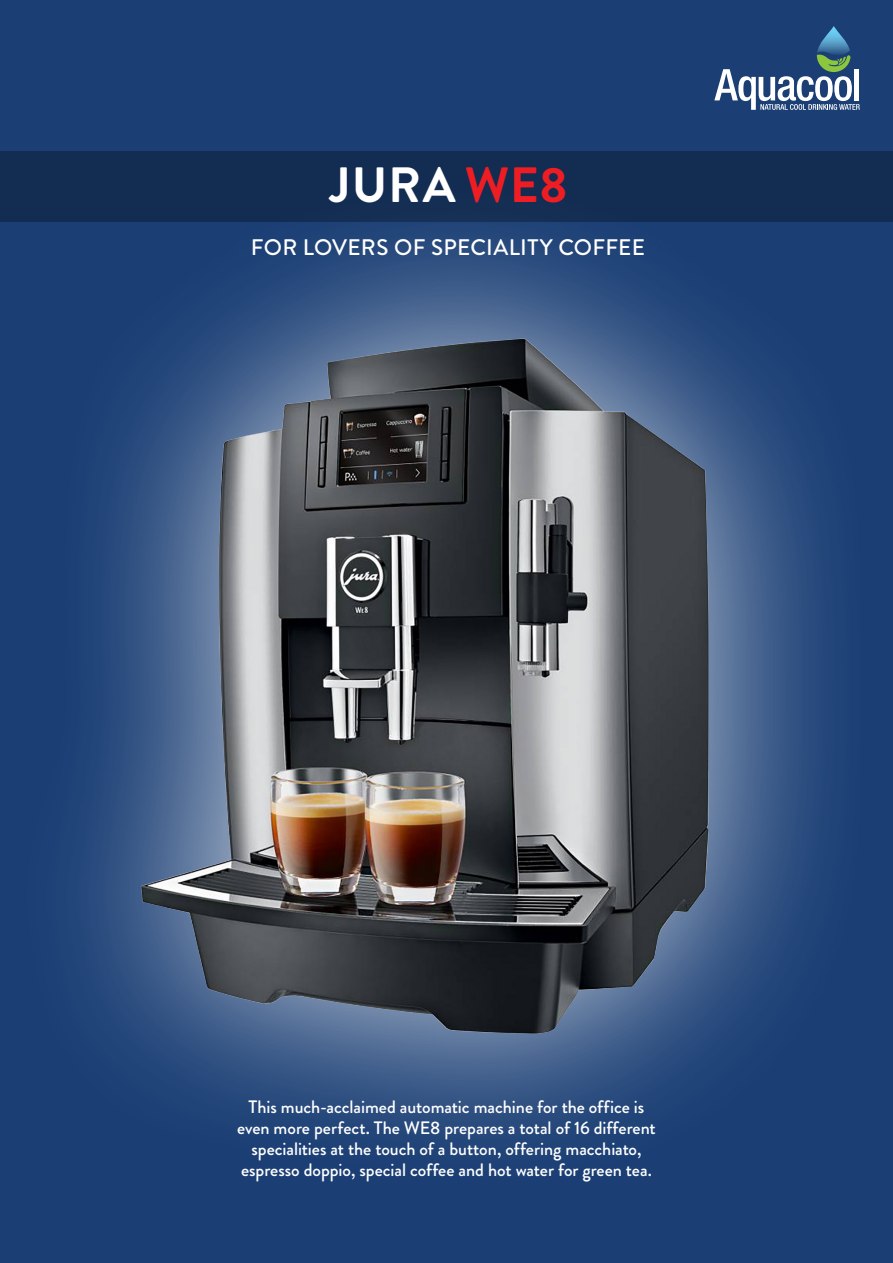
<style>
.page{position:relative;width:893px;height:1263px;background:#1b3f75}
.page>*{position:absolute;margin:0;border:0;box-sizing:border-box;transform-origin:0 0}
.t1{font:700 49.5px "Brandon Grotesque";letter-spacing:.015em;color:#fff}
.t2{font:500 22.5px "Brandon Grotesque";letter-spacing:.01em;color:#fff}
.t3{font:500 18px/21px "Brandon Grotesque";letter-spacing:-.005em;color:#fff;text-align:center}
.s1{color:#ee1d23}
</style>
<div class="page">
<div style="left:0;top:151px;width:893px;height:70px;background:#122c52"></div>
<svg style="left:714px;top:26px;width:146px;height:84px"></svg>
<div style="left:0;top:177px;width:876px;height:1020px;background:#fff;opacity:.78"></div>
<img style="left:123px;top:322px;width:605px;height:730px">
<p class="t1" style="left:330px;top:151px;width:239px">JURA <span class="s1">WE8</span></p>
<p class="t2" style="left:251px;top:232px;width:396px">FOR LOVERS OF SPECIALITY COFFEE</p>
<p class="t3" style="left:237px;top:1096px;width:420px">This much-acclaimed automatic machine for the office is even more perfect. The WE8 prepares a total of 16 different specialities at the touch of a button, offering macchiato, espresso doppio, special coffee and hot water for green tea.</p>
</div>
